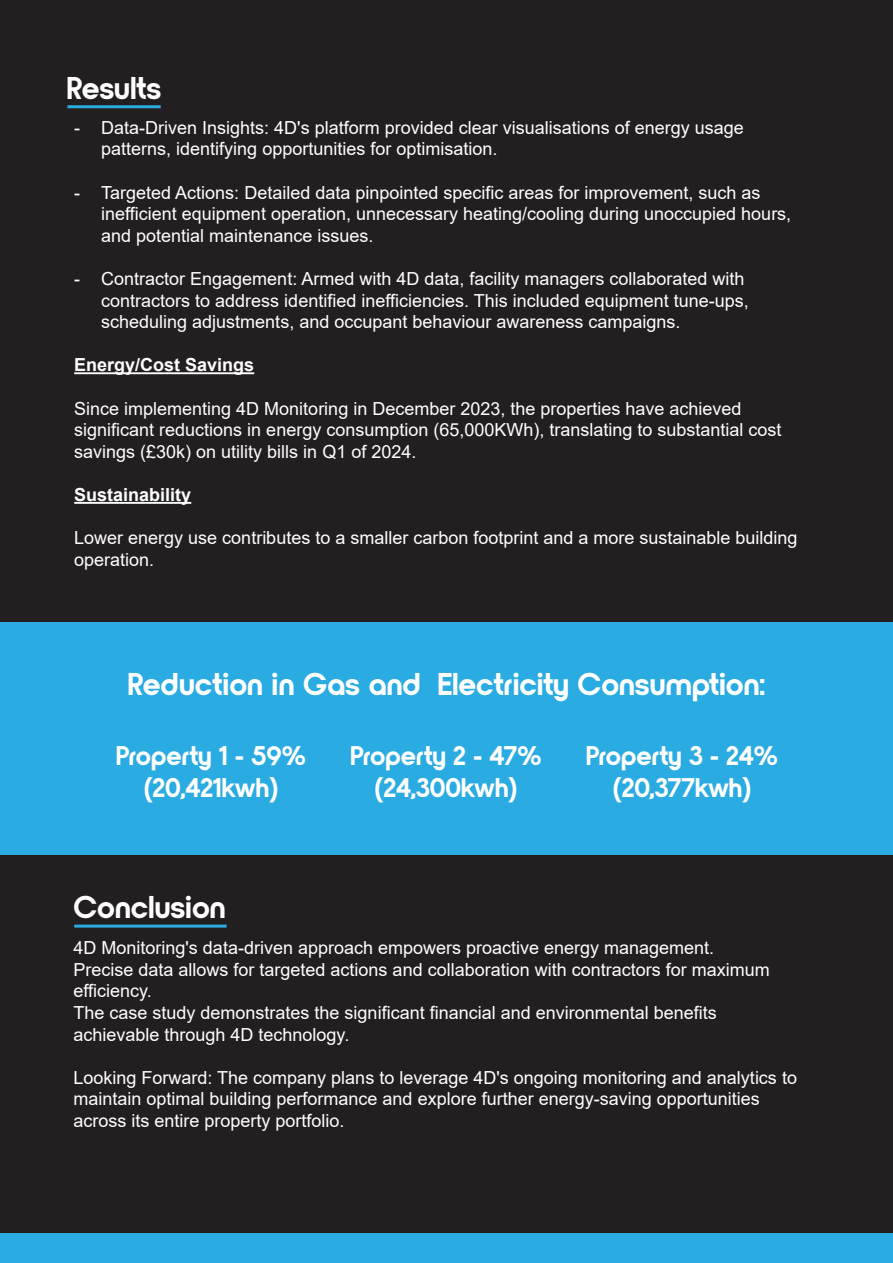
<style>
.page{position:relative;width:893px;height:1263px;background:#231f20}
.page>*{position:absolute;margin:0;border:0;box-sizing:border-box;transform-origin:0 0}
.t1{font:700 31.5px "Nordique Pro";color:#fff}
.t2{font:700 27px/32.4px "Nordique Pro";color:#fff;text-align:center}
.t3{font:18px/21.6px "Arial";color:#fff}
.t4{font:700 18px "Arial";color:#fff}
</style>
<div class="page">
<div style="left:0;top:622px;width:893px;height:233px;background:#2aabe2"></div>
<hr style="left:74px;top:372px;width:180px;height:2px;background:#fff">
<hr style="left:74px;top:502px;width:117px;height:2px;background:#fff">
<div style="left:0;top:1233px;width:893px;height:30px;background:#2aabe2"></div>
<hr style="left:67px;top:105px;width:94px;height:3px;background:#2aabe2">
<hr style="left:74px;top:925px;width:153px;height:3px;background:#2aabe2">
<h1 class="t1" style="left:67px;top:70px;width:96px">Results</h1>
<p class="t3" style="left:101px;top:116px;width:644px;text-indent:-27px">- Data-Driven Insights: 4D's platform provided clear visualisations of energy usage patterns, identifying opportunities for optimisation.</p>
<p class="t3" style="left:101px;top:181px;width:692px;text-indent:-27px">- Targeted Actions: Detailed data pinpointed specific areas for improvement, such as inefficient equipment operation, unnecessary heating/cooling during unoccupied hours, and potential maintenance issues.</p>
<p class="t3" style="left:101px;top:268px;width:649px;text-indent:-27px">- Contractor Engagement: Armed with 4D data, facility managers collaborated with contractors to address identified inefficiencies. This included equipment tune-ups, scheduling adjustments, and occupant behaviour awareness campaigns.</p>
<p class="t4" style="left:74px;top:352px;width:182px">Energy/Cost Savings</p>
<p class="t3" style="left:74px;top:397px;width:709px">Since implementing 4D Monitoring in December 2023, the properties have achieved significant reductions in energy consumption (65,000KWh), translating to substantial cost savings (£30k) on utility bills in Q1 of 2024.</p>
<p class="t4" style="left:74px;top:482px;width:119px">Sustainability</p>
<p class="t3" style="left:74px;top:527px;width:725px">Lower energy use contributes to a smaller carbon footprint and a more sustainable building operation.</p>
<h1 class="t1" style="left:128px;top:666px;width:639px">Reduction in Gas and Electricity Consumption:</h1>
<h2 class="t2" style="left:116px;top:739px;width:191px">Property 1 - 59% (20,421kwh)</h2>
<h2 class="t2" style="left:350px;top:739px;width:193px">Property 2 - 47% (24,300kwh)</h2>
<h2 class="t2" style="left:586px;top:739px;width:193px">Property 3 - 24% (20,377kwh)</h2>
<h1 class="t1" style="left:73px;top:889px;width:154px">Conclusion</h1>
<p class="t3" style="left:73px;top:937px;width:698px">4D Monitoring's data-driven approach empowers proactive energy management.<br>Precise data allows for targeted actions and collaboration with contractors for maximum efficiency.<br>The case study demonstrates the significant financial and environmental benefits achievable through 4D technology.</p>
<p class="t3" style="left:73px;top:1066px;width:725px">Looking Forward: The company plans to leverage 4D's ongoing monitoring and analytics to maintain optimal building performance and explore further energy-saving opportunities across its entire property portfolio.</p>
</div>
